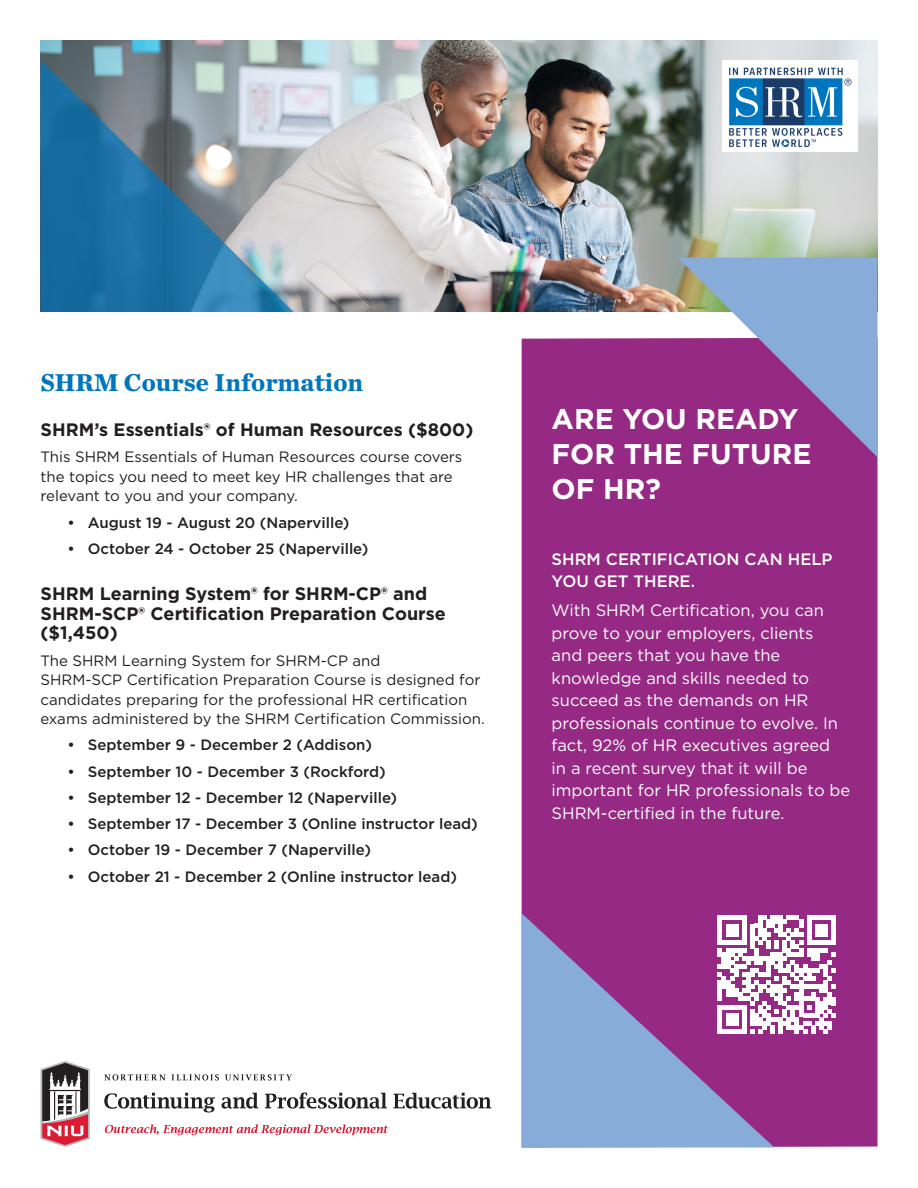
<style>
.page{position:relative;width:918px;height:1188px;background:#fff}
.page>*{position:absolute;margin:0;border:0;box-sizing:border-box;transform-origin:0 0}
.t1{font:700 28.5px/34.7px "Gotham";color:#fff}
.t2{font:700 25.5px "Chronicle Text G2";color:#0076be}
.t3{font:700 18px/19.5px "Gotham";color:#231f20}
.t4{font:16.5px/22.5px "Gotham";color:#fff}
.t5{font:500 16.5px/22.5px "Gotham";color:#fff}
.t6{font:15px/19.5px "Gotham";color:#231f20}
.t7{font:500 15px "Gotham";color:#231f20}
</style>
<div class="page">
<svg style="left:41px;top:1061px;width:49px;height:86px"></svg>
<svg style="left:104px;top:1074px;width:61px;height:6px"></svg>
<svg style="left:172px;top:1074px;width:47px;height:6px"></svg>
<svg style="left:225px;top:1074px;width:67px;height:6px"></svg>
<svg style="left:104px;top:1093px;width:111px;height:20px"></svg>
<svg style="left:221px;top:1093px;width:37px;height:16px"></svg>
<svg style="left:265px;top:1092px;width:122px;height:17px"></svg>
<svg style="left:393px;top:1093px;width:98px;height:16px"></svg>
<svg style="left:105px;top:1124px;width:283px;height:11px"></svg>
<img style="left:40px;top:40px;width:838px;height:272px">
<svg style="left:40px;top:60px;width:254px;height:252px;background:#5c8aa6"></svg>
<div style="left:522px;top:338px;width:355px;height:809px;background:#962983"></div>
<svg style="left:522px;top:913px;width:252px;height:235px;background:#8e73b3"></svg>
<svg style="left:678px;top:258px;width:200px;height:199px;background:#9478b2"></svg>
<img style="left:722px;top:60px;width:135px;height:92px">
<svg style="left:718px;top:916px;width:117px;height:117px"></svg>
<p class="t2" style="left:40px;top:362px;width:324px">SHRM Course Information</p>
<p class="t3" style="left:40px;top:420px;width:434px">SHRM’s Essentials® of Human Resources ($800)</p>
<p class="t6" style="left:40px;top:447px;width:423px">This SHRM Essentials of Human Resources course covers the topics you need to meet key HR challenges that are relevant to you and your company.</p>
<p class="t7" style="left:68px;top:512px;width:284px">• August 19 - August 20 (Naperville)</p>
<p class="t7" style="left:68px;top:539px;width:303px">• October 24 - October 25 (Naperville)</p>
<p class="t3" style="left:40px;top:584px;width:407px">SHRM Learning System® for SHRM-CP® and<br>SHRM-SCP® Certification Preparation Course ($1,450)</p>
<p class="t6" style="left:40px;top:650px;width:446px">The SHRM Learning System for SHRM-CP and<br>SHRM-SCP Certification Preparation Course is designed for candidates preparing for the professional HR certification exams administered by the SHRM Certification Commission.</p>
<p class="t7" style="left:68px;top:735px;width:306px">• September 9 - December 2 (Addison)</p>
<p class="t7" style="left:68px;top:761px;width:320px">• September 10 - December 3 (Rockford)</p>
<p class="t7" style="left:68px;top:788px;width:331px">• September 12 - December 12 (Naperville)</p>
<p class="t7" style="left:68px;top:814px;width:412px">• September 17 - December 3 (Online instructor lead)</p>
<p class="t7" style="left:68px;top:840px;width:305px">• October 19 - December 7 (Naperville)</p>
<p class="t7" style="left:68px;top:866px;width:391px">• October 21 - December 2 (Online instructor lead)</p>
<p class="t1" style="left:552px;top:402px;width:261px">ARE YOU READY<br>FOR THE FUTURE</p>
<p class="t1" style="left:552px;top:471px;width:111px">OF HR?</p>
<p class="t5" style="left:552px;top:547px;width:283px">SHRM CERTIFICATION CAN HELP<br>YOU GET THERE.</p>
<p class="t4" style="left:552px;top:599px;width:300px">With SHRM Certification, you can prove to your employers, clients<br>and peers that you have the knowledge and skills needed to succeed as the demands on HR professionals continue to evolve. In fact, 92% of HR executives agreed<br>in a recent survey that it will be important for HR professionals to be<br>SHRM-certified in the future.</p>
</div>
